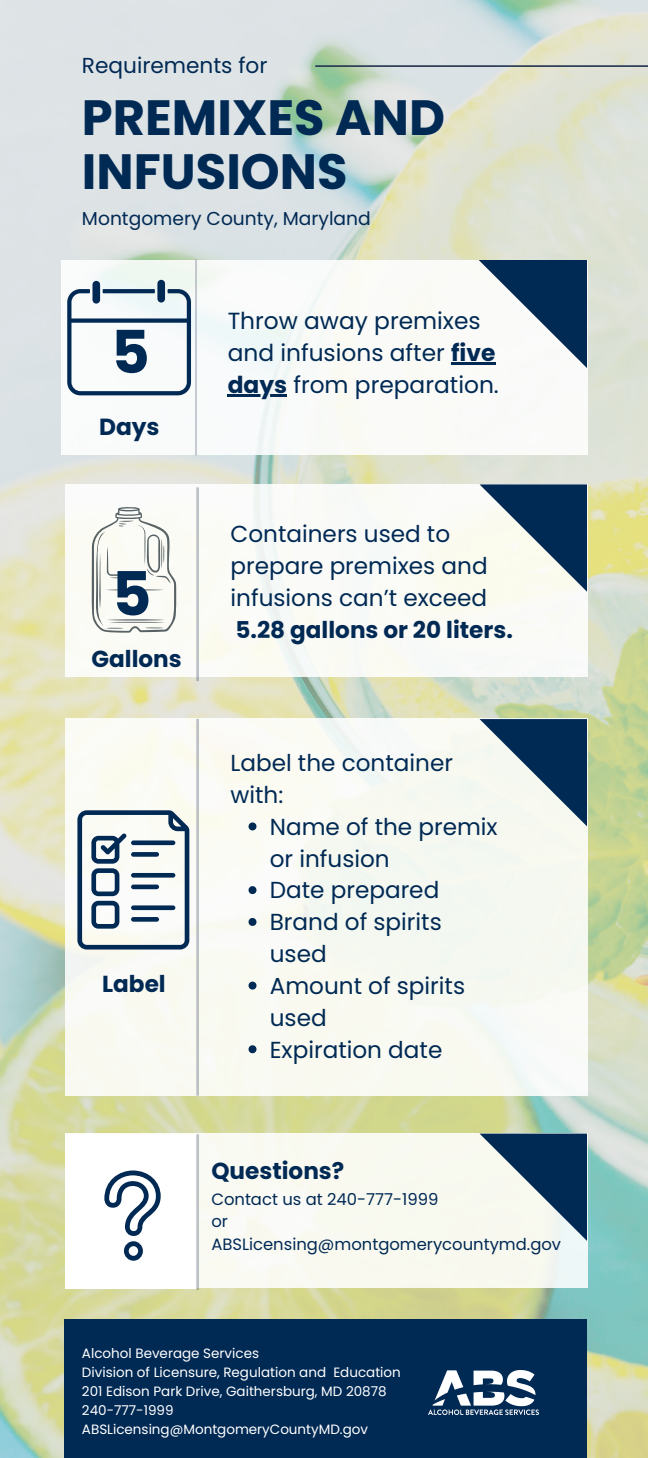
<style>
.page{position:relative;width:648px;height:1458px;background:#fff}
.page>*{position:absolute;margin:0;border:0;box-sizing:border-box;transform-origin:0 0}
.t1{font:700 60.75px "Poppins";color:#002954}
.t2{font:700 59.4px "Poppins";color:#002954}
.t3{font:700 49.5px/54px "Poppins";color:#002954}
.t4{font:23.4px/32.2px "Poppins";color:#002954}
.t5{font:700 23.4px "Poppins";color:#002954}
.t6{font:23.18px/31.7px "Poppins";color:#002954}
.t7{font:700 23.18px "Poppins";color:#002954}
.t8{font:21.6px "Poppins";color:#002954}
.t9{font:18.68px "Poppins";color:#002954}
.t10{font:16.43px/22.5px "Poppins";color:#002954}
.t11{font:13.5px/19.1px "Poppins";color:#fff}
.s1{font-weight:700}
</style>
<div class="page">
<img style="left:0;top:0;width:648px;height:1458px">
<div style="left:61px;top:260px;width:526px;height:194px;background:#fff"></div>
<svg style="left:479px;top:260px;width:108px;height:108px"></svg>
<svg style="left:67px;top:289px;width:124px;height:106px"></svg>
<div style="left:93px;top:281px;width:7px;height:23px;background:#002954;border-radius:4px"></div>
<div style="left:157px;top:280px;width:8px;height:23px;background:#002954;border-radius:4px"></div>
<hr style="left:451px;top:362px;width:44px;height:3px;background:#002954">
<hr style="left:228px;top:394px;width:59px;height:3px;background:#002954">
<hr style="left:195px;top:260px;width:2px;height:195px;background:#2a3a54">
<hr style="left:315px;top:65px;width:333px;height:2px;background:#2a3a54">
<div style="left:65px;top:484px;width:522px;height:193px;background:#fbfbf7"></div>
<hr style="left:196px;top:487px;width:3px;height:194px;background:#2a3a54">
<svg style="left:480px;top:484px;width:107px;height:108px"></svg>
<svg style="left:92px;top:507px;width:84px;height:126px"></svg>
<hr style="left:99px;top:552px;width:2px;height:57px;background:#0e1d23;border-radius:50%">
<div style="left:65px;top:718px;width:522px;height:377px;background:#f9f9f1"></div>
<svg style="left:480px;top:719px;width:107px;height:108px"></svg>
<hr style="left:196px;top:719px;width:3px;height:377px;background:#2a3a54">
<svg style="left:77px;top:810px;width:112px;height:140px"></svg>
<div style="left:131px;top:840px;width:44px;height:5px;background:#002954;border-radius:2px"></div>
<div style="left:131px;top:852px;width:28px;height:5px;background:#002954;border-radius:2px"></div>
<div style="left:131px;top:873px;width:44px;height:5px;background:#002954;border-radius:2px"></div>
<hr style="left:131px;top:885px;width:28px;height:4px;background:#002954;border-radius:2px">
<div style="left:131px;top:905px;width:44px;height:5px;background:#002954;border-radius:2px"></div>
<div style="left:131px;top:917px;width:28px;height:5px;background:#002954;border-radius:2px"></div>
<svg style="left:249px;top:822px;width:7px;height:8px"></svg>
<svg style="left:249px;top:886px;width:7px;height:8px"></svg>
<svg style="left:249px;top:918px;width:7px;height:8px"></svg>
<svg style="left:249px;top:982px;width:7px;height:8px"></svg>
<svg style="left:249px;top:1045px;width:7px;height:8px"></svg>
<div style="left:65px;top:1134px;width:522px;height:154px;background:#f9f9f0"></div>
<svg style="left:480px;top:1134px;width:107px;height:107px"></svg>
<div style="left:65px;top:1134px;width:132px;height:155px;background:#fff"></div>
<hr style="left:196px;top:1134px;width:3px;height:156px;background:#2a3a54">
<svg style="left:104px;top:1171px;width:57px;height:90px"></svg>
<div style="left:65px;top:1319px;width:522px;height:139px;background:#002954"></div>
<img style="left:429px;top:1370px;width:109px;height:44px">
<p class="t8" style="left:82px;top:50px;width:187px">Requirements for</p>
<h3 class="t3" style="left:82px;top:90px;width:365px">PREMIXES AND<br>INFUSIONS</h3>
<p class="t9" style="left:82px;top:205px;width:290px">Montgomery County, Maryland</p>
<h2 class="t2" style="left:111px;top:311px;width:40px">5</h2>
<p class="t5" style="left:99px;top:410px;width:62px">Days</p>
<h1 class="t1" style="left:112px;top:552px;width:41px">5</h1>
<p class="t7" style="left:92px;top:642px;width:92px">Gallons</p>
<p class="t7" style="left:102px;top:967px;width:65px">Label</p>
<p class="t4" style="left:228px;top:305px;width:273px">Throw away premixes and infusions after <span class="s1">five days</span> from preparation.</p>
<p class="t6" style="left:231px;top:518px;width:259px">Containers used to prepare premixes and infusions can’t exceed</p>
<p class="t7" style="left:235px;top:613px;width:279px">5.28 gallons or 20 liters.</p>
<p class="t6" style="left:230px;top:747px;width:224px">Label the container with:</p>
<p class="t6" style="left:270px;top:811px;width:229px">Name of the premix or infusion<br>Date prepared<br>Brand of spirits used<br>Amount of spirits used<br>Expiration date</p>
<p class="t7" style="left:211px;top:1155px;width:134px">Questions?</p>
<p class="t10" style="left:211px;top:1188px;width:351px">Contact us at 240-777-1999<br>or<br>ABSLicensing@montgomerycountymd.gov</p>
<p class="t11" style="left:82px;top:1344px;width:320px">Alcohol Beverage Services<br>Division of Licensure, Regulation and Education 201 Edison Park Drive, Gaithersburg, MD 20878<br>240-777-1999<br>ABSLicensing@MontgomeryCountyMD.gov</p>
</div>
